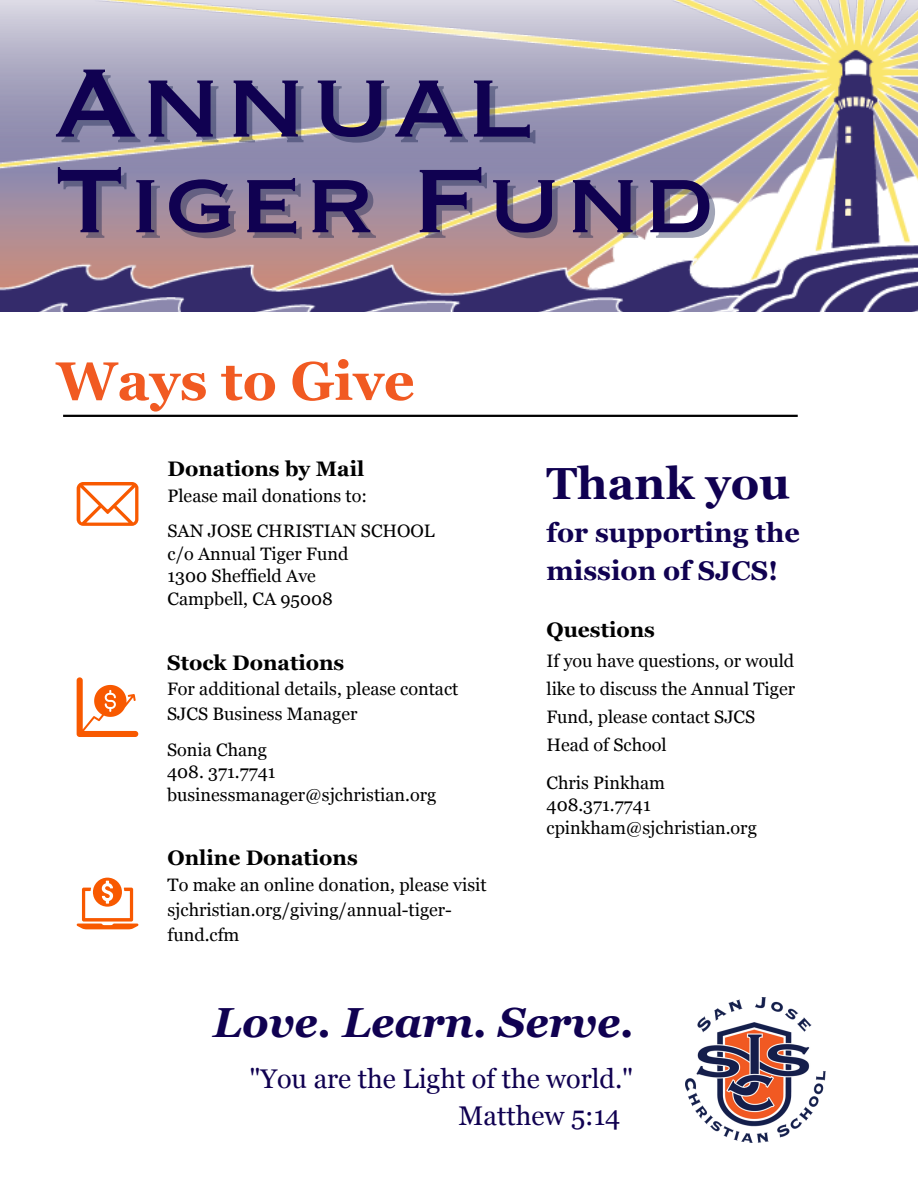
<style>
.page{position:relative;width:918px;height:1188px;background:#fff}
.page>*{position:absolute;margin:0;border:0;box-sizing:border-box;transform-origin:0 0}
.t1{font:127.5px "Copperplate";color:#100151}
.t2{font:118.5px "Copperplate";color:#100151}
.t3{font:700 54px "Georgia";color:#f15a22}
.t4{font:700 45px "Georgia";color:#100151}
.t5{font:italic 700 42px "Georgia";color:#100151}
.t6{font:27px/37.2px "Georgia";color:#100151}
.t7{font:700 27px/37.2px "Georgia";color:#100151}
.t8{font:700 21px "Georgia";color:#000}
.t9{font:18px/22.5px "Georgia";color:#000}
</style>
<div class="page">
<img style="left:0;top:0;width:918px;height:312px">
<hr style="left:63px;top:415px;width:735px;height:2px;background:#000">
<img style="left:685px;top:998px;width:141px;height:145px">
<svg style="left:77px;top:482px;width:61px;height:44px"></svg>
<svg style="left:77px;top:677px;width:61px;height:60px"></svg>
<svg style="left:77px;top:878px;width:61px;height:51px"></svg>
<h1 class="t1" style="left:53px;top:39px;width:483px">Annual</h1>
<h2 class="t2" style="left:53px;top:142px;width:663px">Tiger Fund</h2>
<h3 class="t3" style="left:57px;top:350px;width:360px">Ways to Give</h3>
<p class="t8" style="left:168px;top:457px;width:198px">Donations by Mail</p>
<p class="t9" style="left:168px;top:485px;width:201px">Please mail donations to:</p>
<p class="t9" style="left:168px;top:520px;width:269px">SAN JOSE CHRISTIAN SCHOOL c/o Annual Tiger Fund<br>1300 Sheffield Ave<br>Campbell, CA 95008</p>
<p class="t8" style="left:167px;top:650px;width:179px">Stock Donations</p>
<p class="t9" style="left:167px;top:677px;width:293px;line-height:24.8px">For additional details, please contact<br>SJCS Business Manager</p>
<p class="t9" style="left:167px;top:738px;width:271px">Sonia Chang<br>408. 371.7741 businessmanager@sjchristian.org</p>
<p class="t8" style="left:168px;top:846px;width:192px">Online Donations</p>
<p class="t9" style="left:168px;top:873px;width:321px;line-height:24.8px">To make an online donation, please visit sjchristian.org/giving/annual-tiger&shy;fund.cfm</p>
<h3 class="t4" style="left:547px;top:457px;width:245px">Thank you</h3>
<h3 class="t7" style="left:547px;top:514px;width:255px">for supporting the mission of SJCS!</h3>
<p class="t8" style="left:547px;top:618px;width:110px">Questions</p>
<p class="t9" style="left:547px;top:646px;width:250px;line-height:28.2px">If you have questions, or would like to discuss the Annual Tiger<br>Fund, please contact SJCS<br>Head of School</p>
<p class="t9" style="left:547px;top:771px;width:212px">Chris Pinkham<br>408.371.7741 cpinkham@sjchristian.org</p>
<h3 class="t5" style="left:213px;top:999px;width:422px">Love. Learn. Serve.</h3>
<h3 class="t6" style="left:459px;top:1060px;width:176px;text-indent:-209px">"You are the Light of the world."<br>Matthew 5:14</h3>
</div>
